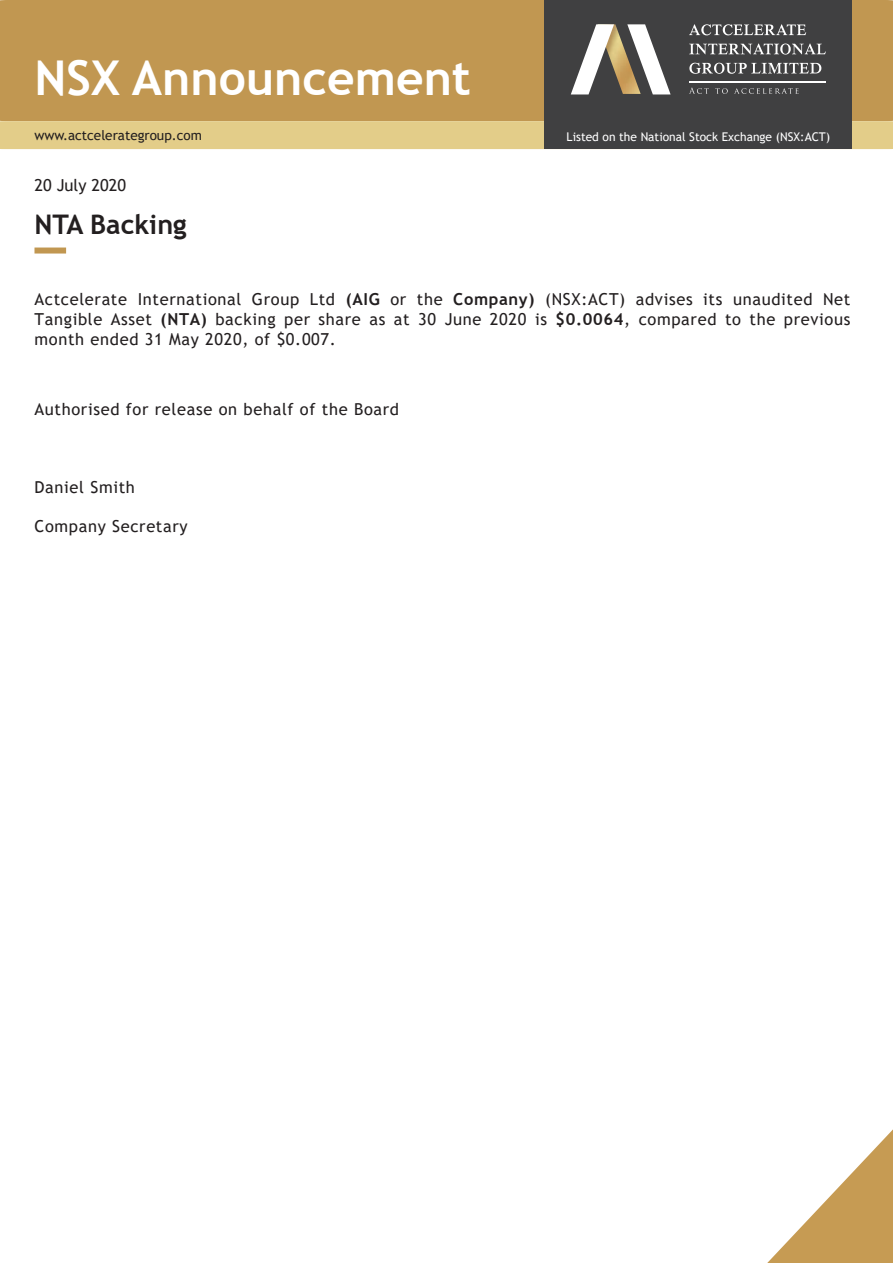
<style>
.page{position:relative;width:893px;height:1263px;background:#fff}
.page>*{position:absolute;margin:0;border:0;box-sizing:border-box;transform-origin:0 0}
.t1{font:700 48px "Trebuchet MS";color:#fff}
.t2{font:700 27px "Trebuchet MS";color:#231f20}
.t3{font:16.5px/19.8px "Trebuchet MS";letter-spacing:.04em;color:#231f20;text-align:justify}
.t4{font:16.5px "Trebuchet MS";color:#231f20}
.t5{font:13.5px "Trebuchet MS";color:#231f20}
.t6{font:12px "Trebuchet MS";color:#fff}
.s1{font-weight:700}
</style>
<div class="page">
<div style="left:0;top:0;width:893px;height:121px;background:#c19751"></div>
<div style="left:0;top:121px;width:893px;height:28px;background:#e3cd89"></div>
<div style="left:34px;top:248px;width:32px;height:6px;background:#c19751"></div>
<svg style="left:767px;top:1129px;width:126px;height:134px"></svg>
<div style="left:545px;top:0;width:307px;height:149px;background:#404041"></div>
<img style="left:614px;top:24px;width:13px;height:70px">
<svg style="left:571px;top:24px;width:43px;height:70px"></svg>
<svg style="left:627px;top:24px;width:44px;height:70px"></svg>
<svg style="left:689px;top:24px;width:117px;height:11px"></svg>
<svg style="left:689px;top:44px;width:137px;height:11px"></svg>
<svg style="left:689px;top:63px;width:132px;height:11px"></svg>
<svg style="left:689px;top:87px;width:20px;height:7px"></svg>
<svg style="left:715px;top:88px;width:13px;height:6px"></svg>
<svg style="left:734px;top:88px;width:65px;height:6px"></svg>
<hr style="left:689px;top:81px;width:136px;height:1px;background:#fff">
<h1 class="t1" style="left:34px;top:48px;width:438px">NSX Announcement</h1>
<p class="t5" style="left:34px;top:127px;width:169px">www.actcelerategroup.com</p>
<p class="t4" style="left:34px;top:174px;width:93px">20 July 2020</p>
<h2 class="t2" style="left:34px;top:208px;width:154px">NTA Backing</h2>
<p class="t6" style="left:567px;top:130px;width:265px">Listed on the National Stock Exchange (NSX:ACT)</p>
<p class="t3" style="left:35px;top:289px;width:817px">Actcelerate International Group Ltd <span class="s1">(AIG</span> or the <span class="s1">Company)</span> (NSX:ACT) advises its unaudited Net Tangible Asset <span class="s1">(NTA)</span> backing per share as at 30 June 2020 is <span class="s1">$0.0064</span>, compared to the previous month ended 31 May 2020, of $0.007.</p>
<p class="t3" style="left:35px;top:399px;width:366px">Authorised for release on behalf of the Board</p>
<p class="t3" style="left:35px;top:477px;width:102px">Daniel Smith</p>
<p class="t3" style="left:35px;top:516px;width:155px">Company Secretary</p>
</div>
